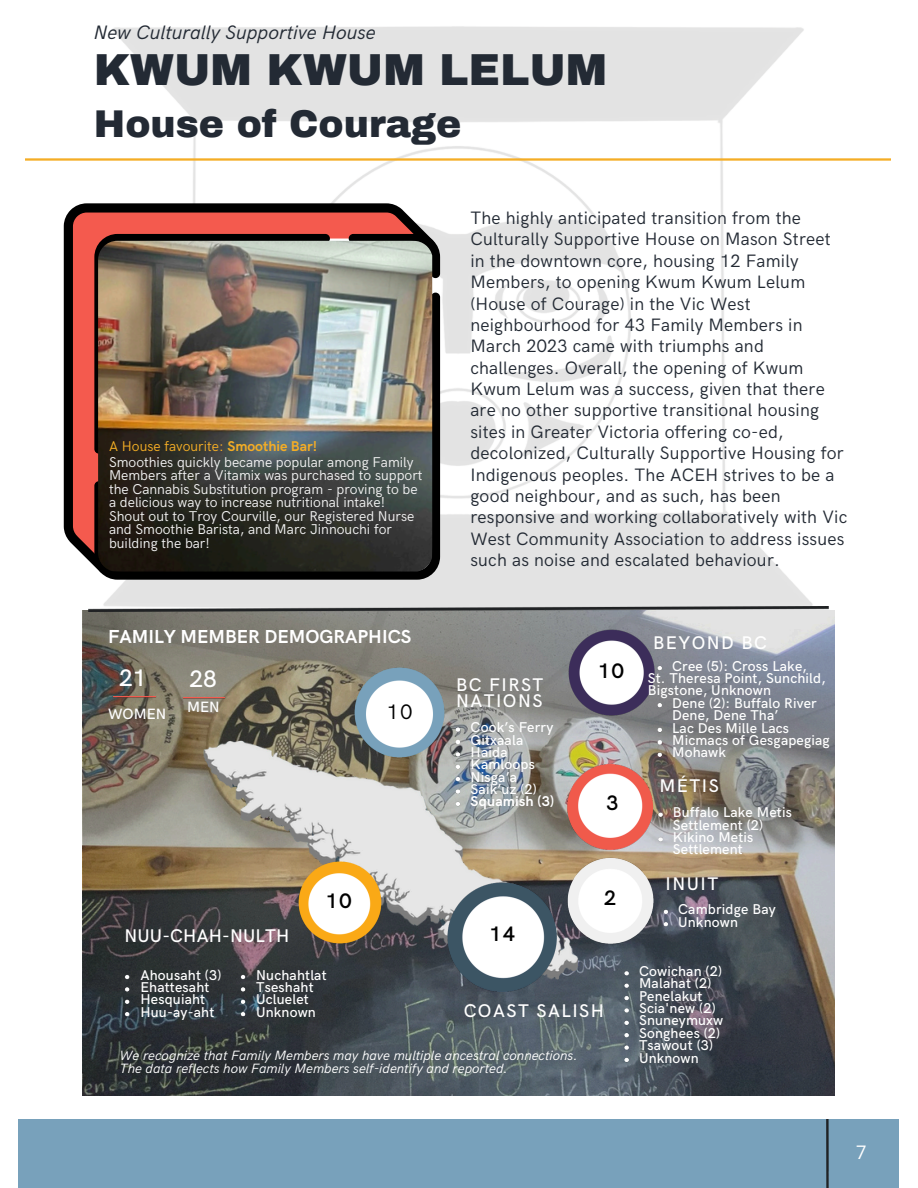
<style>
.page{position:relative;width:918px;height:1188px;background:#fff}
.page>*{position:absolute;margin:0;border:0;box-sizing:border-box;transform-origin:0 0}
.t1{font:900 43.8px "Archivo";color:#232a34}
.t2{font:900 37.8px "Archivo";color:#232a34}
.t3{font:500 24px "HK Grotesk";color:#fff}
.t4{font:600 21px "HK Grotesk";color:#000}
.t5{font:21px "HK Grotesk";color:#000}
.t6{font:italic 19.5px "HK Grotesk";color:#232a34}
.t7{font:19.5px "HK Grotesk";color:#fff}
.t8{font:700 18.9px "HK Grotesk";color:#fff}
.t9{font:500 18.45px/16.8px "HK Grotesk";letter-spacing:.08em;color:#fff}
.t10{font:500 18.45px "HK Grotesk";letter-spacing:.01em;color:#fff}
.t11{font:18px/21.3px "HK Grotesk";letter-spacing:.01em;color:#232a34}
.t12{font:500 15px "HK Grotesk";color:#fff}
.t13{font:500 14.25px/12.3px "HK Grotesk";letter-spacing:.01em;color:#fff}
.t14{font:14.25px/13.5px "HK Grotesk";color:#f2f2f2}
.t15{font:14.25px "HK Grotesk";color:#f4ad25}
.t16{font:italic 13.5px/13.5px "HK Grotesk";color:#fff}
.s1{font-weight:700}
</style>
<div class="page">
<div style="left:19px;top:1119px;width:880px;height:69px;background:#78a1bb"></div>
<img style="left:826px;top:1119px;width:2px;height:69px">
<img style="left:25px;top:26px;width:866px;height:1070px">
<p class="t6" style="left:94px;top:21px;width:283px">New Culturally Supportive House</p>
<p class="t1" style="left:94px;top:47px;width:515px">KWUM KWUM LELUM</p>
<p class="t2" style="left:94px;top:104px;width:369px">House of Courage</p>
<p class="t15" style="left:109px;top:438px;width:210px">A House favourite: <span class="s1">Smoothie Bar!</span></p>
<p class="t14" style="left:109px;top:456px;width:315px">Smoothies quickly became popular among Family Members after a Vitamix was purchased to support the Cannabis Substitution program - proving to be a delicious way to increase nutritional intake!<br>Shout out to Troy Courville, our Registered Nurse and Smoothie Barista, and Marc Jinnouchi for building the bar!</p>
<p class="t8" style="left:108px;top:626px;width:305px">FAMILY MEMBER DEMOGRAPHICS</p>
<p class="t3" style="left:119px;top:664px;width:29px">21</p>
<p class="t3" style="left:190px;top:665px;width:29px">28</p>
<h4 class="t12" style="left:108px;top:705px;width:60px">WOMEN</h4>
<p class="t12" style="left:187px;top:698px;width:34px">MEN</p>
<h2 class="t5" style="left:387px;top:700px;width:27px">10</h2>
<p class="t10" style="left:124px;top:925px;width:167px">NUU-CHAH-NULTH</p>
<p class="t4" style="left:326px;top:889px;width:27px">10</p>
<h2 class="t11" style="left:470px;top:208px;width:378px">The highly anticipated transition from the Culturally Supportive House on Mason Street in the downtown core, housing 12 Family Members, to opening Kwum Kwum Lelum (House of Courage) in the Vic West neighbourhood for 43 Family Members in March 2023 came with triumphs and challenges. Overall, the opening of Kwum Kwum Lelum was a success, given that there are no other supportive transitional housing sites in Greater Victoria offering co-ed, decolonized, Culturally Supportive Housing for Indigenous peoples. The ACEH strives to be a good neighbour, and as such, has been responsive and working collaboratively with Vic West Community Association to address issues such as noise and escalated behaviour.</h2>
<p class="t9" style="left:456px;top:677px;width:89px">BC FIRST<br>NATIONS</p>
<h4 class="t13" style="left:471px;top:722px;width:85px">Cook’s Ferry<br>Gitxaala<br>Haida<br>Kamloops<br>Nisga’a<br>Saik’uz (2)<br><span class="s1">Squamish (3)</span></h4>
<p class="t4" style="left:489px;top:922px;width:27px">14</p>
<h1 class="t4" style="left:598px;top:660px;width:27px">10</h1>
<h1 class="t4" style="left:606px;top:791px;width:14px">3</h1>
<h1 class="t4" style="left:604px;top:887px;width:14px">2</h1>
<h4 class="t9" style="left:653px;top:635px;width:115px">BEYOND BC</h4>
<h3 class="t13" style="left:672px;top:660px;width:136px">Cree (5): Cross Lake,</h3>
<p class="t13" style="left:648px;top:673px;width:179px">St. Theresa Point, Sunchild,<br>Bigstone, Unknown</p>
<p class="t13" style="left:672px;top:697px;width:159px">Dene (2): Buffalo River<br>Dene, Dene Tha’<br>Lac Des Mille Lacs<br>Micmacs of Gesgapegiag<br>Mohawk</p>
<h1 class="t9" style="left:660px;top:778px;width:61px">MÉTIS</h1>
<p class="t13" style="left:673px;top:807px;width:121px">Buffalo Lake Metis<br>Settlement (2)<br>Kikino Metis<br>Settlement</p>
<p class="t9" style="left:666px;top:876px;width:54px">INUIT</p>
<p class="t13" style="left:678px;top:904px;width:99px">Cambridge Bay<br>Unknown</p>
<p class="t13" style="left:140px;top:969px;width:82px">Ahousaht (3)<br>Ehattesaht<br>Hesquiaht<br>Huu-ay-aht</p>
<p class="t13" style="left:256px;top:969px;width:72px">Nuchahtlat<br>Tseshaht<br>Ucluelet<br>Unknown</p>
<h3 class="t9" style="left:464px;top:1003px;width:142px">COAST SALISH</h3>
<p class="t16" style="left:119px;top:1049px;width:460px">We recognize that Family Members may have multiple ancestral connections.<br>The data reflects how Family Members self-identify and reported.</p>
<h4 class="t13" style="left:639px;top:966px;width:86px">Cowichan (2)<br>Malahat (2)<br>Penelakut<br>Scia'new (2)<br>Snuneymuxw<br>Songhees (2)<br>Tsawout (3)<br>Unknown</h4>
<p class="t7" style="left:856px;top:1141px;width:12px">7</p>
</div>
